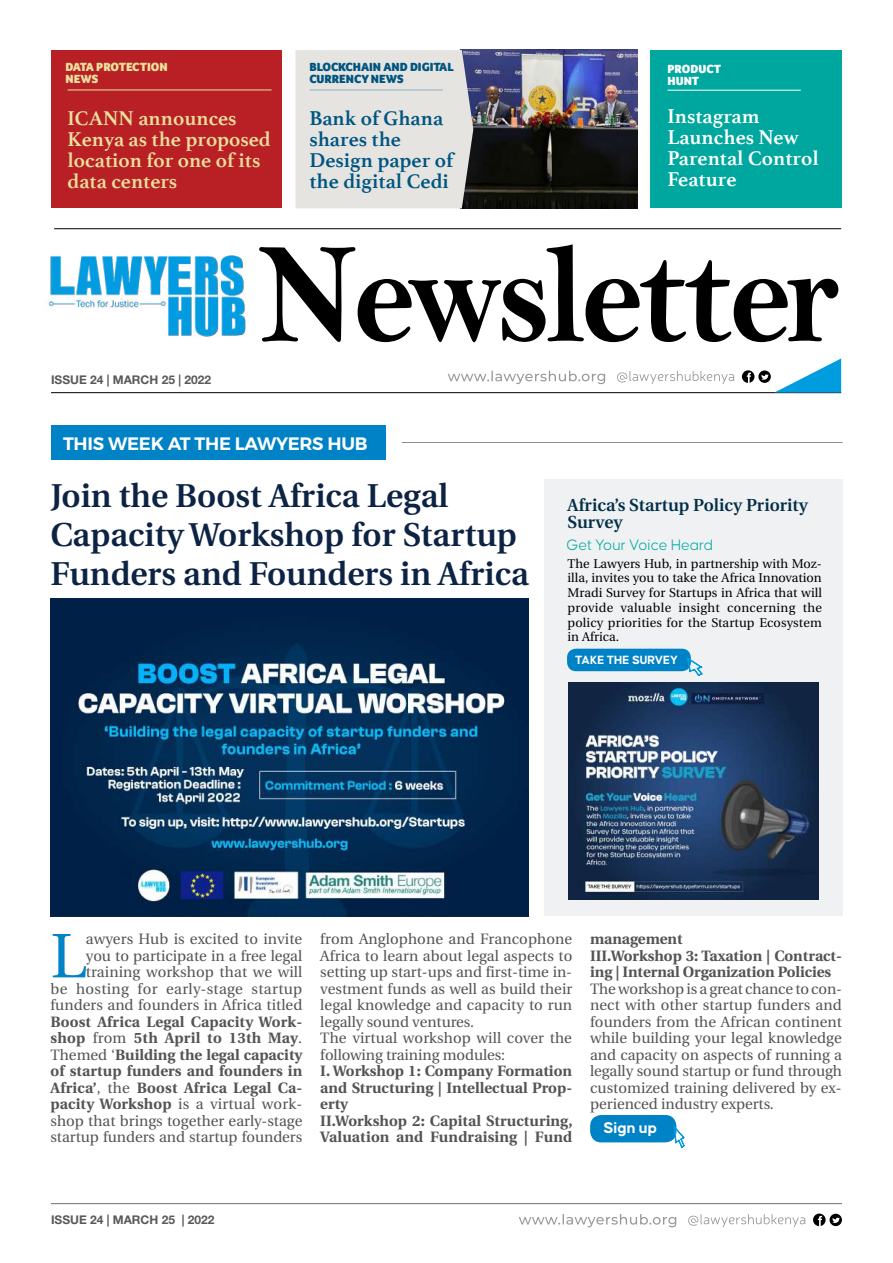
<style>
.page{position:relative;width:893px;height:1263px;background:#fff}
.page>*{position:absolute;margin:0;border:0;box-sizing:border-box;transform-origin:0 0}
.t1{font:62.7px "Utopia";color:#0283c6}
.t2{font:600 33px/39px "Utopia";color:#0d2344}
.t3{font:700 21px/21px "Athelas";color:#eadf9d}
.t4{font:700 21px/21px "Athelas";color:#005580}
.t5{font:700 21px/21px "Athelas";color:#fff}
.t6{font:600 18px "Montserrat";letter-spacing:-.015em;color:#fff}
.t7{font:600 17.4px/17.4px "Utopia";color:#022f49}
.t8{font:700 16.5px "Causten";letter-spacing:-.005em;color:#fff}
.t9{font:300 16.05px "Causten";color:#03a9a1}
.t10{font:15px/16.5px "Utopia";color:#545454;text-align:right}
.t11{font:700 15px/16.5px "Utopia";letter-spacing:.005em;color:#545454}
.t12{font:12.75px/14.7px "Utopia";letter-spacing:.01em;color:#000101;text-align:justify}
.t13{font:700 12.75px "Causten";color:#fff}
.t14{font:900 12.15px/12.1px "Foco";letter-spacing:-.005em;color:#005580}
.t15{font:900 12.15px/12.1px "Foco";color:#eae19d}
.t16{font:900 12.15px/12.1px "Foco";color:#fff}
.t17{font:700 12px "Helvetica Neue LT Std";color:#58595b}
.s1{font-weight:400}
</style>
<div class="page">
<div style="left:590px;top:1115px;width:86px;height:27px;background:#0082c6;border-radius:11px"></div>
<svg style="left:673px;top:1124px;width:12px;height:25px"></svg>
<div style="left:544px;top:479px;width:299px;height:437px;background:#f0f1f2"></div>
<img style="left:49px;top:253px;width:197px;height:84px">
<svg style="left:448px;top:371px;width:157px;height:13px"></svg>
<svg style="left:617px;top:371px;width:117px;height:13px"></svg>
<hr style="left:51px;top:1203px;width:791px;height:1px;background:#6d6e71">
<svg style="left:813px;top:1213px;width:29px;height:13px"></svg>
<svg style="left:519px;top:1214px;width:157px;height:13px"></svg>
<svg style="left:688px;top:1214px;width:117px;height:13px"></svg>
<hr style="left:54px;top:228px;width:787px;height:1px;background:#000">
<hr style="left:51px;top:392px;width:790px;height:1px;background:#000">
<svg style="left:742px;top:358px;width:99px;height:34px"></svg>
<svg style="left:259px;top:244px;width:579px;height:98px"></svg>
<div style="left:51px;top:425px;width:335px;height:35px;background:#0082c6"></div>
<img style="left:568px;top:682px;width:251px;height:217px">
<hr style="left:402px;top:442px;width:441px;height:1px;background:#000">
<div style="left:567px;top:649px;width:124px;height:22px;background:#0082c6;border-radius:9px"></div>
<svg style="left:686px;top:656px;width:17px;height:20px"></svg>
<div style="left:650px;top:50px;width:191px;height:158px;background:#00a79e"></div>
<hr style="left:667px;top:90px;width:134px;height:1px;background:#fff">
<div style="left:51px;top:50px;width:231px;height:158px;background:#b82025"></div>
<hr style="left:68px;top:90px;width:203px;height:1px;background:#eae19f">
<img style="left:460px;top:50px;width:178px;height:159px">
<div style="left:295px;top:50px;width:178px;height:158px;background:#e5e4e0"></div>
<hr style="left:310px;top:90px;width:133px;height:1px;background:#94b0be">
<img style="left:50px;top:598px;width:479px;height:318px">
<p class="t15" style="left:65px;top:61px;width:104px">DATA PROTECTION<br>NEWS</p>
<h3 class="t3" style="left:68px;top:107px;width:205px">ICANN announces<br>Kenya as the proposed location for one of its data centers</h3>
<h3 class="t4" style="left:309px;top:107px;width:145px">Bank of Ghana shares the<br>Design paper of the digital Cedi</h3>
<p class="t14" style="left:309px;top:61px;width:146px">BLOCKCHAIN AND DIGITAL<br>CURRENCY NEWS</p>
<p class="t16" style="left:667px;top:62px;width:55px">PRODUCT<br>HUNT</p>
<h3 class="t5" style="left:667px;top:105px;width:153px">Instagram<br>Launches New<br>Parental Control<br>Feature</h3>
<p class="t17" style="left:51px;top:372px;width:162px">ISSUE 24 | MARCH 25 | 2022</p>
<p class="t6" style="left:63px;top:429px;width:306px">THIS WEEK AT THE LAWYERS HUB</p>
<h2 class="t2" style="left:50px;top:477px;width:480px">Join the Boost Africa Legal<br>Capacity Workshop for Startup<br>Funders and Founders in Africa</h2>
<p class="t7" style="left:568px;top:496px;width:242px">Africa’s Startup Policy Priority<br>Survey</p>
<p class="t9" style="left:566px;top:536px;width:148px">Get Your Voice Heard</p>
<p class="t12" style="left:568px;top:556px;width:256px">The Lawyers Hub, in partnership with Moz&shy;illa, invites you to take the Africa Innovation Mradi Survey for Startups in Africa that will provide valuable insight concerning the policy priorities for the Startup Ecosystem in Africa.</p>
<p class="t13" style="left:575px;top:653px;width:105px">TAKE THE SURVEY</p>
<p class="t10" style="left:51px;top:931px;width:253px">awyers Hub is excited to invite<br>you to participate in a free legal training workshop that we will<br>be hosting for early-stage startup funders and founders in Africa titled</p>
<p class="t11" style="left:51px;top:1013px;width:253px;text-align:justify">Boost Africa Legal Capacity Work&shy;shop <span class="s1">from</span> 5th April to 13th May<span class="s1">.<br>Themed ‘</span>Building the legal capacity of startup funders and founders in Africa’<span class="s1">, the</span> Boost Africa Legal Ca&shy;pacity Workshop <span class="s1">is a virtual work&shy;shop that brings together early-stage startup funders and startup founders</span></p>
<h1 class="t1" style="left:51px;top:921px;width:37px">L</h1>
<p class="t10" style="left:320px;top:931px;width:253px;text-align:left">from Anglophone and Francophone Africa to learn about legal aspects to setting up start-ups and first-time in&shy;vestment funds as well as build their legal knowledge and capacity to run legally sound ventures.<br>The virtual workshop will cover the following training modules:</p>
<p class="t11" style="left:320px;top:1063px;width:254px">I. Workshop 1: Company Formation and Structuring | Intellectual Prop&shy;erty<br>II.Workshop 2: Capital Structuring,<br>Valuation and Fundraising | Fund</p>
<p class="t11" style="left:590px;top:931px;width:253px">management<br>III.Workshop 3: Taxation | Contract&shy;ing | Internal Organization Policies</p>
<p class="t10" style="left:590px;top:981px;width:253px;text-align:justify">The workshop is a great chance to con&shy;nect with other startup funders and founders from the African continent while building your legal knowledge and capacity on aspects of running a legally sound startup or fund through customized training delivered by ex&shy;perienced industry experts.</p>
<p class="t8" style="left:603px;top:1119px;width:55px">Sign up</p>
<p class="t17" style="left:51px;top:1212px;width:165px">ISSUE 24 | MARCH 25 | 2022</p>
</div>
